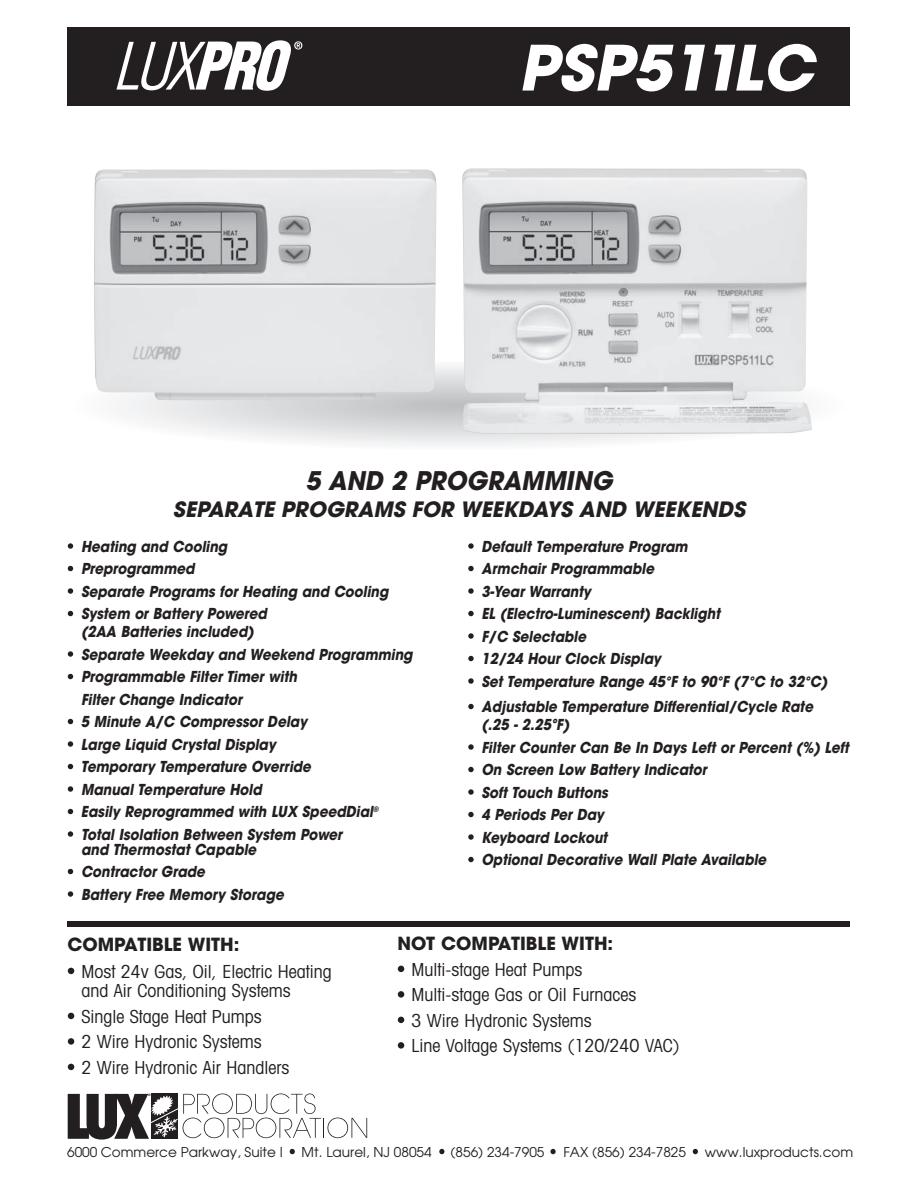
<style>
.page{position:relative;width:918px;height:1188px;background:#fff}
.page>*{position:absolute;margin:0;border:0;box-sizing:border-box;transform-origin:0 0}
.t1{font:italic 700 61.95px "Avant Garde";color:#fff}
.t2{font:italic 700 25.5px "Avant Garde";color:#231f20;scale:.95 1}
.t3{font:italic 700 21px "Avant Garde";color:#231f20}
.t4{font:condensed 18px/25.5px "Avant Garde";color:#231f20}
.t5{font:700 18px "Avant Garde";color:#231f20}
.t6{font:italic 700 15px/22.5px "Avant Garde";color:#231f20;scale:.9 1}
.t7{font:13.5px "Avant Garde";color:#231f20}
</style>
<div class="page">
<svg style="left:142px;top:368px;width:550px;height:74px;fill:#e9eaeb"></svg>
<div style="left:303px;top:387px;width:312px;height:37px;background:#d4d5d7;border-radius:50%"></div>
<div style="left:328px;top:390px;width:262px;height:31px;background:#d0d1d3;border-radius:50%"></div>
<div style="left:353px;top:393px;width:212px;height:25px;background:#cccdcf;border-radius:50%"></div>
<div style="left:378px;top:396px;width:162px;height:19px;background:#c8c9cb;border-radius:50%"></div>
<div style="left:404px;top:399px;width:110px;height:13px;background:#c4c5c7;border-radius:50%"></div>
<div style="left:429px;top:402px;width:60px;height:7px;background:#c0c1c4;border-radius:50%"></div>
<div style="left:68px;top:27px;width:782px;height:78px;background:#231f20"></div>
<svg style="left:116px;top:40px;width:186px;height:51px"></svg>
<div style="left:151px;top:1093px;width:26px;height:46px;background:#231f20"></div>
<svg style="left:183px;top:1093px;width:184px;height:45px"></svg>
<svg style="left:68px;top:1094px;width:109px;height:46px"></svg>
<svg style="left:290px;top:1149px;width:5px;height:5px"></svg>
<svg style="left:439px;top:1149px;width:5px;height:5px"></svg>
<svg style="left:550px;top:1149px;width:6px;height:5px"></svg>
<svg style="left:693px;top:1149px;width:5px;height:5px"></svg>
<svg style="left:68px;top:543px;width:5px;height:6px"></svg>
<svg style="left:68px;top:566px;width:5px;height:5px"></svg>
<svg style="left:68px;top:588px;width:5px;height:6px"></svg>
<svg style="left:68px;top:611px;width:5px;height:5px"></svg>
<svg style="left:68px;top:651px;width:5px;height:6px"></svg>
<svg style="left:68px;top:674px;width:5px;height:5px"></svg>
<svg style="left:68px;top:719px;width:5px;height:5px"></svg>
<svg style="left:68px;top:741px;width:5px;height:6px"></svg>
<svg style="left:68px;top:764px;width:5px;height:5px"></svg>
<svg style="left:68px;top:786px;width:5px;height:6px"></svg>
<svg style="left:68px;top:809px;width:5px;height:5px"></svg>
<svg style="left:68px;top:831px;width:5px;height:6px"></svg>
<svg style="left:68px;top:869px;width:5px;height:5px"></svg>
<svg style="left:68px;top:891px;width:5px;height:6px"></svg>
<svg style="left:468px;top:543px;width:6px;height:6px"></svg>
<svg style="left:468px;top:566px;width:6px;height:5px"></svg>
<svg style="left:468px;top:588px;width:6px;height:6px"></svg>
<svg style="left:468px;top:611px;width:6px;height:5px"></svg>
<svg style="left:468px;top:633px;width:6px;height:6px"></svg>
<svg style="left:468px;top:656px;width:6px;height:5px"></svg>
<svg style="left:468px;top:678px;width:6px;height:6px"></svg>
<svg style="left:468px;top:704px;width:6px;height:5px"></svg>
<svg style="left:468px;top:744px;width:6px;height:6px"></svg>
<svg style="left:468px;top:767px;width:6px;height:5px"></svg>
<svg style="left:468px;top:789px;width:6px;height:6px"></svg>
<svg style="left:468px;top:812px;width:6px;height:5px"></svg>
<svg style="left:468px;top:834px;width:6px;height:6px"></svg>
<svg style="left:468px;top:857px;width:6px;height:5px"></svg>
<svg style="left:68px;top:968px;width:6px;height:6px"></svg>
<svg style="left:68px;top:1013px;width:6px;height:6px"></svg>
<div style="left:68px;top:1038px;width:6px;height:7px;background:#231f20;border-radius:50%"></div>
<svg style="left:68px;top:1064px;width:6px;height:6px"></svg>
<svg style="left:398px;top:966px;width:6px;height:6px"></svg>
<div style="left:398px;top:991px;width:6px;height:7px;background:#231f20;border-radius:50%"></div>
<svg style="left:398px;top:1017px;width:6px;height:6px"></svg>
<div style="left:398px;top:1042px;width:6px;height:7px;background:#231f20;border-radius:50%"></div>
<img style="left:462px;top:168px;width:350px;height:266px">
<img style="left:94px;top:169px;width:343px;height:232px">
<div style="left:68px;top:921px;width:782px;height:6px;background:#231f20"></div>
<h1 class="t1" style="left:518px;top:28px;width:311px">PSP511LC</h1>
<h2 class="t2" style="left:306px;top:464px;width:331px">5 AND 2 PROGRAMMING</h2>
<h3 class="t3" style="left:173px;top:496px;width:579px">SEPARATE PROGRAMS FOR WEEKDAYS AND WEEKENDS</h3>
<p class="t6" style="left:81px;top:535px;width:347px">Heating and Cooling<br>Preprogrammed<br>Separate Programs for Heating and Cooling<br>System or Battery Powered</p>
<p class="t6" style="left:81px;top:620px;width:374px">(2AA Batteries included)<br>Separate Weekday and Weekend Programming<br>Programmable Filter Timer with<br>Filter Change Indicator<br>5 Minute A/C Compressor Delay<br>Large Liquid Crystal Display<br>Temporary Temperature Override<br>Manual Temperature Hold<br>Easily Reprogrammed with LUX SpeedDial<sup>®<br></sup>Total Isolation Between System Power</p>
<p class="t6" style="left:81px;top:838px;width:230px">and Thermostat Capable<br>Contractor Grade<br>Battery Free Memory Storage</p>
<p class="t6" style="left:481px;top:535px;width:390px">Default Temperature Program<br>Armchair Programmable<br>3-Year Warranty<br>EL (Electro-Luminescent) Backlight<br>F/C Selectable<br>12/24 Hour Clock Display<br>Set Temperature Range 45°F to 90°F (7°C to 32°C)</p>
<p class="t6" style="left:482px;top:698px;width:374px;line-height:18px">Adjustable Temperature Differential/Cycle Rate (.25 - 2.25ºF)</p>
<p class="t6" style="left:481px;top:736px;width:413px">Filter Counter Can Be In Days Left or Percent (%) Left<br>On Screen Low Battery Indicator<br>Soft Touch Buttons<br>4 Periods Per Day<br>Keyboard Lockout<br>Optional Decorative Wall Plate Available</p>
<p class="t5" style="left:68px;top:933px;width:173px">COMPATIBLE WITH:</p>
<p class="t4" style="left:81px;top:961px;width:252px;line-height:19.5px">Most 24v Gas, Oil, Electric Heating and Air Conditioning Systems</p>
<p class="t4" style="left:81px;top:1003px;width:209px">Single Stage Heat Pumps<br>2 Wire Hydronic Systems<br>2 Wire Hydronic Air Handlers</p>
<p class="t5" style="left:397px;top:932px;width:217px">NOT COMPATIBLE WITH:</p>
<p class="t4" style="left:411px;top:956px;width:270px">Multi-stage Heat Pumps<br>Multi-stage Gas or Oil Furnaces<br>3 Wire Hydronic Systems<br>Line Voltage Systems (120/240 VAC)</p>
<p class="t7" style="left:67px;top:1143px;width:217px">6000 Commerce Parkway, Suite I</p>
<p class="t7" style="left:302px;top:1143px;width:132px">Mt. Laurel, NJ 08054</p>
<p class="t7" style="left:451px;top:1143px;width:95px">(856) 234-7905</p>
<p class="t7" style="left:563px;top:1143px;width:124px">FAX (856) 234-7825</p>
<p class="t7" style="left:705px;top:1143px;width:150px">www.luxproducts.com</p>
</div>
